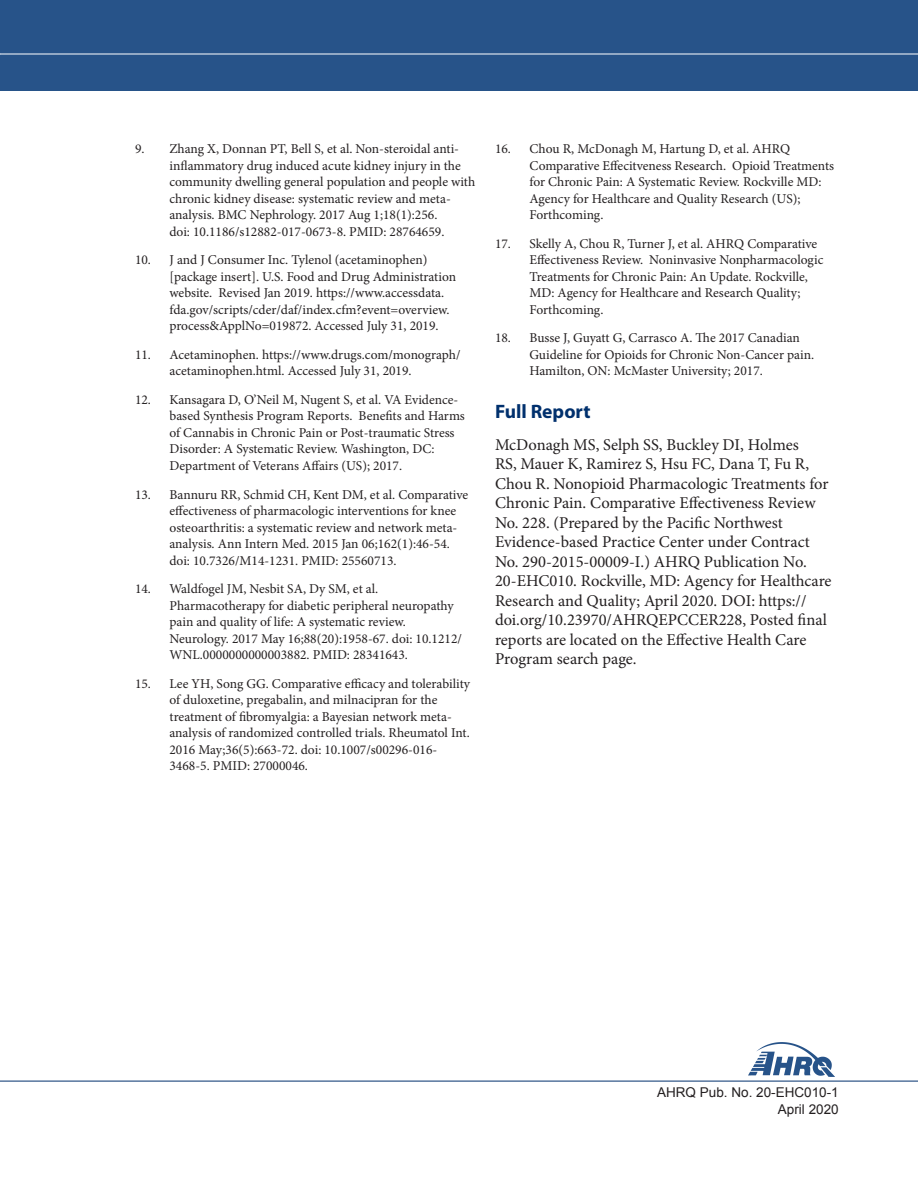
<style>
.page{position:relative;width:918px;height:1188px;background:#fff}
.page>*{position:absolute;margin:0;border:0;box-sizing:border-box;transform-origin:0 0}
.Head_Level_1{font:700 19.5px "Myriad Pro";color:#00306d}
.Text{font:16.5px/19.5px "Minion Pro";color:#231f20}
.Reference{font:13.5px/16.5px "Minion Pro";color:#231f20}
.Text-2{font:13.5px/16.5px "Arial";color:#231f20;text-align:right}
</style>
<div class="page">
<hr style="left:0;top:1081px;width:918px;height:1px;background:#00306d">
<div style="left:0;top:0;width:918px;height:91px;background:#275389"></div>
<hr style="left:0;top:54px;width:918px;height:1px;background:#fff">
<img style="left:748px;top:1042px;width:87px;height:35px">
<p class="Reference" style="left:170px;top:141px;width:307px;text-indent:-34px">9. Zhang X, Donnan PT, Bell S, et al. Non-steroidal anti&shy;inflammatory drug induced acute kidney injury in the community dwelling general population and people with chronic kidney disease: systematic review and meta&shy;analysis. BMC Nephrology. 2017 Aug 1;18(1):256.<br>doi: 10.1186/s12882-017-0673-8. PMID: 28764659.</p>
<p class="Reference" style="left:170px;top:252px;width:288px;text-indent:-34px">10. J and J Consumer Inc. Tylenol (acetaminophen) [package insert]. U.S. Food and Drug Administration website. Revised Jan 2019. https://www.accessdata. fda.gov/scripts/cder/daf/index.cfm?event=overview. process&amp;ApplNo=019872. Accessed July 31, 2019.</p>
<p class="Reference" style="left:170px;top:346px;width:293px;text-indent:-34px">11. Acetaminophen. https://www.drugs.com/monograph/ acetaminophen.html. Accessed July 31, 2019.</p>
<p class="Reference" style="left:170px;top:391px;width:297px;text-indent:-34px">12. Kansagara D, O’Neil M, Nugent S, et al. VA Evidence&shy;based Synthesis Program Reports. Benefits and Harms of Cannabis in Chronic Pain or Post-traumatic Stress Disorder: A Systematic Review. Washington, DC:<br>Department of Veterans Affairs (US); 2017.</p>
<p class="Reference" style="left:170px;top:486px;width:300px;text-indent:-34px">13. Bannuru RR, Schmid CH, Kent DM, et al. Comparative effectiveness of pharmacologic interventions for knee osteoarthritis: a systematic review and network meta&shy;analysis. Ann Intern Med. 2015 Jan 06;162(1):46-54. doi: 10.7326/M14-1231. PMID: 25560713.</p>
<p class="Reference" style="left:170px;top:581px;width:294px;text-indent:-34px">14. Waldfogel JM, Nesbit SA, Dy SM, et al.<br>Pharmacotherapy for diabetic peripheral neuropathy pain and quality of life: A systematic review.<br>Neurology. 2017 May 16;88(20):1958-67. doi: 10.1212/ WNL.0000000000003882. PMID: 28341643.</p>
<p class="Reference" style="left:170px;top:675px;width:302px;text-indent:-34px">15. Lee YH, Song GG. Comparative efficacy and tolerability of duloxetine, pregabalin, and milnacipran for the treatment of fibromyalgia: a Bayesian network meta&shy;analysis of randomized controlled trials. Rheumatol Int.<br>2016 May;36(5):663-72. doi: 10.1007/s00296-016- 3468-5. PMID: 27000046.</p>
<p class="Reference" style="left:530px;top:141px;width:306px;text-indent:-34px">16. Chou R, McDonagh M, Hartung D, et al. AHRQ Comparative Effecitveness Research. Opioid Treatments for Chronic Pain: A Systematic Review. Rockville MD:<br>Agency for Healthcare and Quality Research (US); Forthcoming.</p>
<p class="Reference" style="left:530px;top:235px;width:295px;text-indent:-34px">17. Skelly A, Chou R, Turner J, et al. AHRQ Comparative Effectiveness Review. Noninvasive Nonpharmacologic Treatments for Chronic Pain: An Update. Rockville, MD: Agency for Healthcare and Research Quality; Forthcoming.</p>
<p class="Reference" style="left:530px;top:330px;width:286px;text-indent:-34px">18. Busse J, Guyatt G, Carrasco A. The 2017 Canadian<br>Guideline for Opioids for Chronic Non-Cancer pain.<br>Hamilton, ON: McMaster University; 2017.</p>
<h1 class="Head_Level_1" style="left:495px;top:399px;width:97px">Full Report</h1>
<p class="Text" style="left:495px;top:435px;width:338px">McDonagh MS, Selph SS, Buckley DI, Holmes<br>RS, Mauer K, Ramirez S, Hsu FC, Dana T, Fu R, Chou R. Nonopioid Pharmacologic Treatments for Chronic Pain. Comparative Effectiveness Review No. 228. (Prepared by the Pacific Northwest Evidence-based Practice Center under Contract No. 290-2015-00009-I.) AHRQ Publication No.<br>20-EHC010. Rockville, MD: Agency for Healthcare Research and Quality; April 2020. DOI: https:// doi.org/10.23970/AHRQEPCCER228, Posted final reports are located on the Effective Health Care Program search page.</p>
<p class="Text-2" style="left:657px;top:1084px;width:183px">AHRQ Pub. No. 20-EHC010-1<br>April 2020</p>
</div>
